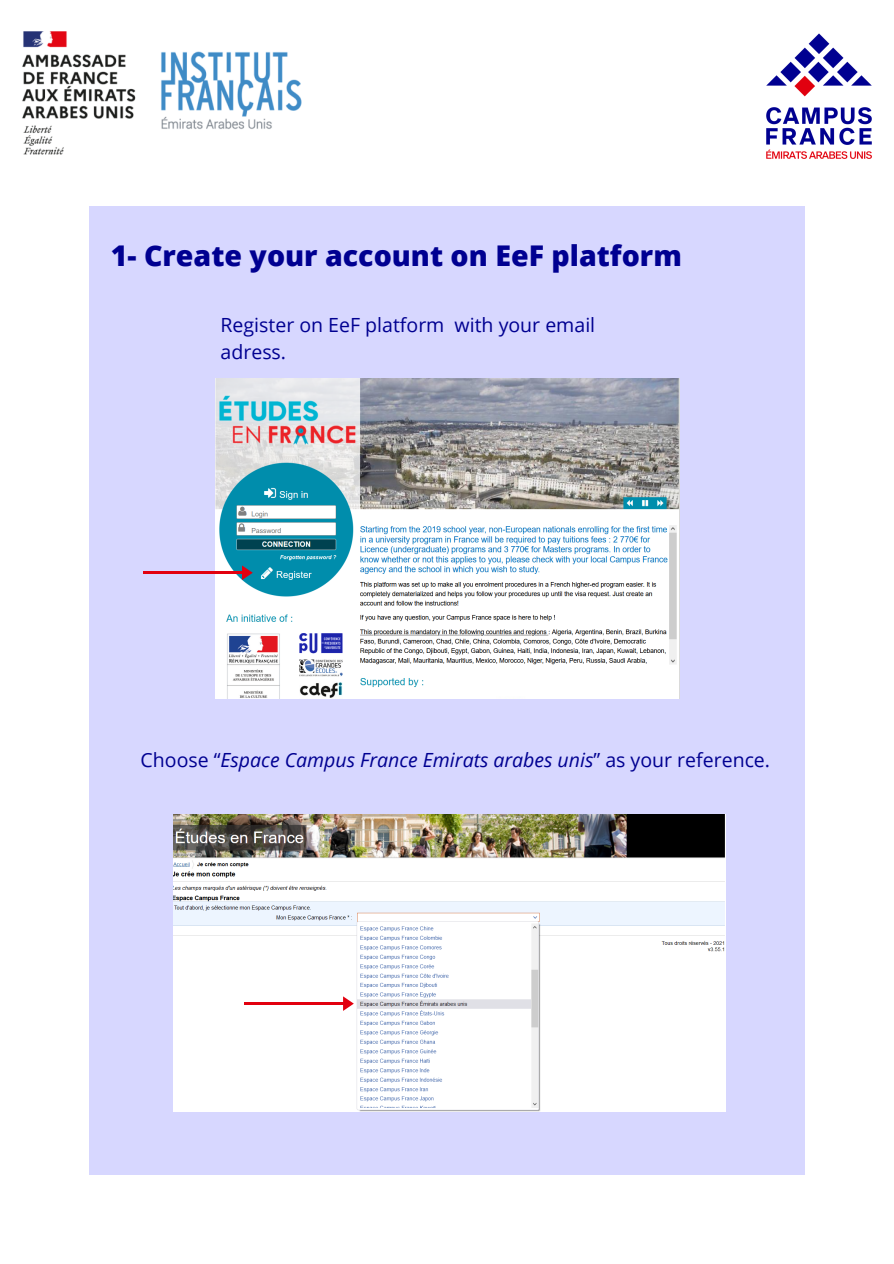
<style>
.page{position:relative;width:894px;height:1264px;background:#fff}
.page>*{position:absolute;margin:0;border:0;box-sizing:border-box;transform-origin:0 0}
.t1{font:800 28.5px "Open Sans";color:#000091}
.t2{font:italic 19.5px "Open Sans";color:#000091}
.t3{font:19.5px/27px "Open Sans";color:#000091}
.s1{font-style:normal}
</style>
<div class="page">
<img style="left:766px;top:33px;width:106px;height:126px">
<img style="left:22px;top:31px;width:280px;height:124px">
<div style="left:89px;top:206px;width:715px;height:969px;background:#d7d7ff"></div>
<img style="left:216px;top:378px;width:462px;height:320px">
<hr style="left:143px;top:571px;width:101px;height:3px;background:#e2000f">
<svg style="left:242px;top:565px;width:11px;height:15px"></svg>
<img style="left:173px;top:814px;width:552px;height:297px">
<hr style="left:244px;top:1002px;width:101px;height:2px;background:#e2000f">
<svg style="left:343px;top:996px;width:11px;height:14px"></svg>
<p class="t1" style="left:111px;top:235px;width:572px">1- Create your account on EeF platform</p>
<p class="t3" style="left:220px;top:311px;width:376px">Register on EeF platform with your email adress.</p>
<p class="t2" style="left:140px;top:746px;width:631px"><span class="s1">Choose “</span>Espace Campus France Emirats arabes unis<span class="s1">” as your reference.</span></p>
</div>
